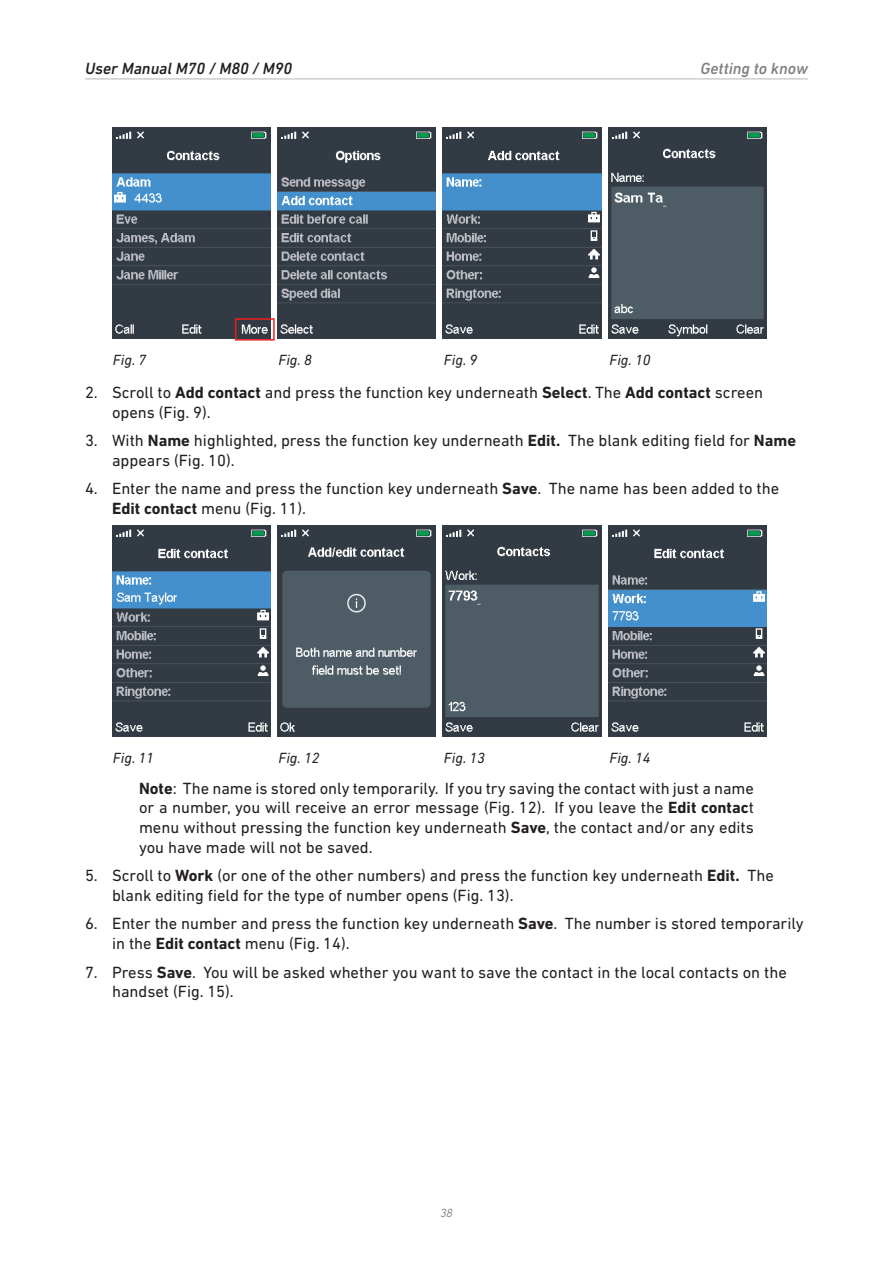
<style>
.page{position:relative;width:893px;height:1263px;background:#fff}
.page>*{position:absolute;margin:0;border:0;box-sizing:border-box;transform-origin:0 0}
.Warning_Absatz_2{font:16.5px/19.8px "DIN Next LT Pro";color:#231f20}
.t1{font:italic 500 16.5px "DIN Next LT Pro";color:#231f20}
.t2{font:italic 500 16.5px "DIN Next LT Pro";color:#808285}
.Bildunterschrift{font:italic 15px "DIN Next LT Pro";color:#231f20}
.t3{font:italic 300 12px "DIN Next LT Pro";color:#57585a}
.s1{font-weight:700}
</style>
<div class="page">
<hr style="left:85px;top:78px;width:723px;height:1px;background:#bcbdc0">
<img style="left:112px;top:128px;width:158px;height:211px">
<img style="left:277px;top:128px;width:159px;height:211px">
<img style="left:443px;top:128px;width:158px;height:211px">
<img style="left:608px;top:128px;width:159px;height:211px">
<img style="left:112px;top:525px;width:158px;height:212px">
<img style="left:277px;top:525px;width:159px;height:212px">
<img style="left:443px;top:525px;width:158px;height:212px">
<img style="left:608px;top:525px;width:159px;height:212px">
<div style="left:235px;top:318px;width:40px;height:23px;border:2px solid #ee1d23"></div>
<p class="t1" style="left:85px;top:59px;width:209px">User Manual M70 / M80 / M90</p>
<p class="t2" style="left:701px;top:59px;width:109px">Getting to know</p>
<p class="Bildunterschrift" style="left:113px;top:352px;width:35px">Fig. 7</p>
<p class="Bildunterschrift" style="left:278px;top:352px;width:35px">Fig. 8</p>
<p class="Bildunterschrift" style="left:444px;top:352px;width:35px">Fig. 9</p>
<p class="Bildunterschrift" style="left:609px;top:352px;width:43px">Fig. 10</p>
<p class="Warning_Absatz_2" style="left:112px;top:382px;width:652px;text-indent:-27px">2. Scroll to <span class="s1">Add contact</span> and press the function key underneath <span class="s1">Select</span>. The <span class="s1">Add contact</span> screen opens (Fig. 9).</p>
<p class="Warning_Absatz_2" style="left:112px;top:430px;width:685px;text-indent:-27px">3. With <span class="s1">Name</span> highlighted, press the function key underneath <span class="s1">Edit.</span> The blank editing field for <span class="s1">Name </span>appears (Fig. 10).</p>
<p class="Warning_Absatz_2" style="left:112px;top:478px;width:669px;text-indent:-27px">4. Enter the name and press the function key underneath <span class="s1">Save</span>. The name has been added to the<br><span class="s1">Edit contact</span> menu (Fig. 11).</p>
<p class="Bildunterschrift" style="left:113px;top:749px;width:43px">Fig. 11</p>
<p class="Bildunterschrift" style="left:278px;top:749px;width:43px">Fig. 12</p>
<p class="Bildunterschrift" style="left:444px;top:749px;width:43px">Fig. 13</p>
<p class="Bildunterschrift" style="left:609px;top:749px;width:43px">Fig. 14</p>
<p class="Warning_Absatz_2" style="left:139px;top:778px;width:616px;text-align:justify"><span class="s1">Note</span>: The name is stored only temporarily. If you try saving the contact with just a name or a number, you will receive an error message (Fig. 12). If you leave the <span class="s1">Edit contac</span>t menu without pressing the function key underneath <span class="s1">Save</span>, the contact and/or any edits you have made will not be saved.</p>
<p class="Warning_Absatz_2" style="left:112px;top:866px;width:663px;text-indent:-27px">5. Scroll to <span class="s1">Work</span> (or one of the other numbers) and press the function key underneath <span class="s1">Edit.</span> The blank editing field for the type of number opens (Fig. 13).</p>
<p class="Warning_Absatz_2" style="left:112px;top:914px;width:693px;text-indent:-27px">6. Enter the number and press the function key underneath <span class="s1">Save</span>. The number is stored temporarily in the <span class="s1">Edit contact</span> menu (Fig. 14).</p>
<p class="Warning_Absatz_2" style="left:112px;top:962px;width:676px;text-indent:-27px">7. Press <span class="s1">Save</span>. You will be asked whether you want to save the contact in the local contacts on the handset (Fig. 15).</p>
<p class="t3" style="left:440px;top:1205px;width:14px">38</p>
</div>
